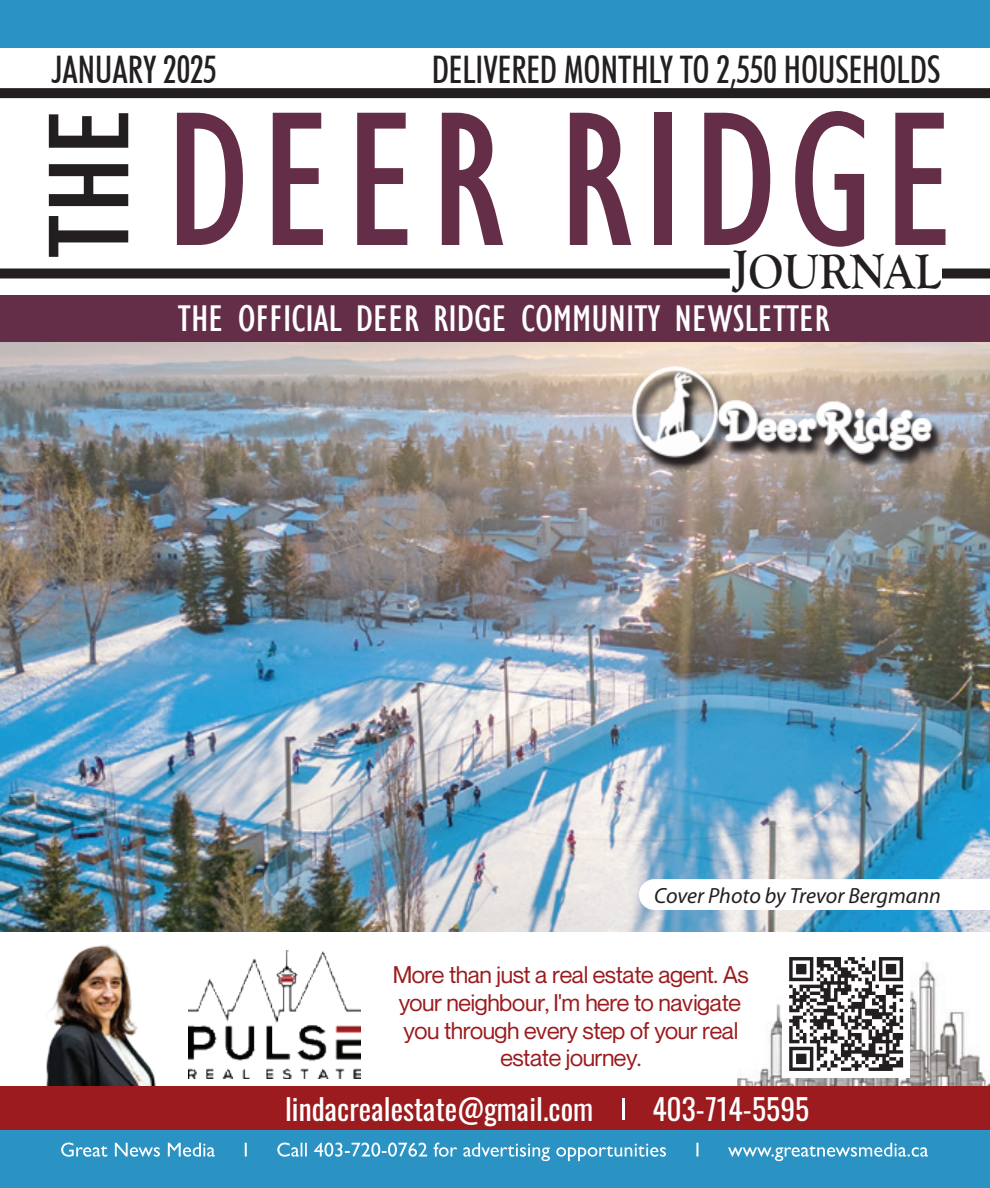
<style>
.page{position:relative;width:990px;height:1188px;background:#fff}
.page>*{position:absolute;margin:0;border:0;box-sizing:border-box;transform-origin:0 0}
.t1{font:condensed 198px "Gill Sans";letter-spacing:.05em;color:#642e48}
.t2{font:700 50px "Goudy Old Style T";color:#231f20;scale:.9 1}
.t3{font:condensed 38.2px "Gill Sans";color:#fff;scale:1.1 1}
.t4{font:500 condensed 38px "Futura BT";color:#231f20;scale:.92 1}
.t5{font:29.6px "Oswald";color:#fff}
.t6{font:23.6px/27.6px "Neue Montreal";letter-spacing:-.02em;color:#9b1b1e;text-align:center}
.Subhead{font:italic 22px "Myriad Pro";color:#231f20}
</style>
<div class="page">
<img style="left:0;top:342px;width:990px;height:590px">
<div style="left:0;top:1130px;width:990px;height:58px;background:#2b93c3"></div>
<div style="left:0;top:0;width:990px;height:48px;background:#2b93c3"></div>
<svg style="left:61px;top:1143px;width:867px;height:18px"></svg>
<div style="left:0;top:88px;width:990px;height:10px;background:#231f20"></div>
<div style="left:0;top:268px;width:730px;height:10px;background:#231f20"></div>
<div style="left:0;top:296px;width:990px;height:46px;background:#642e48"></div>
<div style="left:942px;top:268px;width:48px;height:10px;background:#231f20"></div>
<svg style="left:49px;top:113px;width:79px;height:144px"></svg>
<svg style="left:639px;top:879px;width:351px;height:31px"></svg>
<img style="left:624px;top:359px;width:317px;height:106px">
<svg style="left:629px;top:367px;width:314px;height:105px"></svg>
<img style="left:737px;top:962px;width:253px;height:124px">
<img style="left:46px;top:945px;width:110px;height:141px">
<img style="left:189px;top:950px;width:171px;height:129px">
<div style="left:0;top:1086px;width:990px;height:44px;background:#9b1b1e"></div>
<hr style="left:622px;top:1098px;width:3px;height:22px;background:#fff">
<div style="left:782px;top:950px;width:128px;height:128px;background:#fff"></div>
<svg style="left:789px;top:957px;width:115px;height:114px"></svg>
<p class="t4" style="left:52px;top:46px;width:181px">JANUARY 2025</p>
<p class="t4" style="left:432px;top:46px;width:555px">DELIVERED MONTHLY TO 2,550 HOUSEHOLDS</p>
<p class="t1" style="left:166px;top:63px;width:794px">DEER RIDGE</p>
<p class="t2" style="left:734px;top:243px;width:231px">JOURNAL</p>
<p class="t3" style="left:178px;top:296px;width:594px">THE OFFICIAL DEER RIDGE COMMUNITY NEWSLETTER</p>
<p class="Subhead" style="left:654px;top:882px;width:288px">Cover Photo by Trevor Bergmann</p>
<p class="t6" style="left:393px;top:961px;width:357px">More than just a real estate agent. As your neighbour, I'm here to navigate you through every step of your real estate journey.</p>
<p class="t5" style="left:285px;top:1082px;width:310px">lindacrealestate@gmail.com</p>
<p class="t5" style="left:652px;top:1082px;width:158px">403-714-5595</p>
</div>
